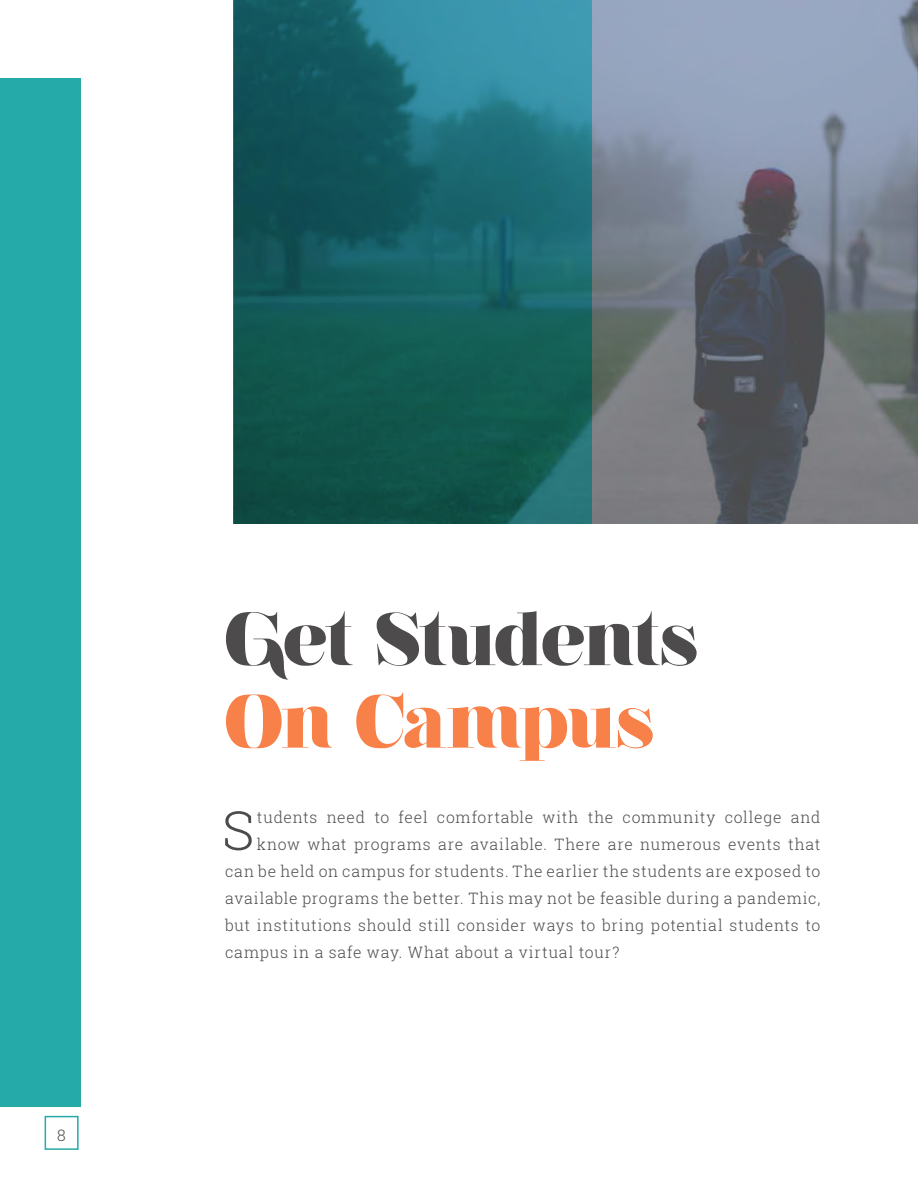
<style>
.page{position:relative;width:918px;height:1188px;background:#fff}
.page>*{position:absolute;margin:0;border:0;box-sizing:border-box;transform-origin:0 0}
.t1{font:900 75px "Nouvelle Vague";letter-spacing:-.015em;color:#4e4b4c}
.t2{font:900 75px "Nouvelle Vague";letter-spacing:-.005em;color:#f88049}
.t3{font:300 53.7px "Roboto Slab";color:#4e4b4c}
.t4{font:300 15.75px "Roboto Slab";letter-spacing:.05em;color:#4e4b4c}
</style>
<div class="page">
<img style="left:591px;top:0;width:327px;height:524px">
<svg style="left:234px;top:0;width:357px;height:524px;background:#186265"></svg>
<div style="left:0;top:78px;width:81px;height:1029px;background:#26a9a9"></div>
<div style="left:45px;top:1116px;width:34px;height:34px;border:2px solid #26a9a9"></div>
<p class="t4" style="left:57px;top:1125px;width:10px">8</p>
<h1 class="t1" style="left:225px;top:599px;width:475px">Get Students</h1>
<h1 class="t2" style="left:225px;top:681px;width:431px">On Campus</h1>
<h2 class="t3" style="left:222px;top:794px;width:34px">S</h2>
<p class="t4" style="left:257px;top:806px;width:565px">tudents need to feel comfortable with the community college and</p>
<p class="t4" style="left:257px;top:833px;width:565px">know what programs are available. There are numerous events that</p>
<p class="t4" style="left:225px;top:860px;width:597px">can be held on campus for students. The earlier the students are exposed to</p>
<p class="t4" style="left:225px;top:887px;width:597px">available programs the better. This may not be feasible during a pandemic,</p>
<p class="t4" style="left:225px;top:914px;width:597px">but institutions should still consider ways to bring potential students to</p>
<p class="t4" style="left:225px;top:941px;width:396px">campus in a safe way. What about a virtual tour?</p>
</div>
